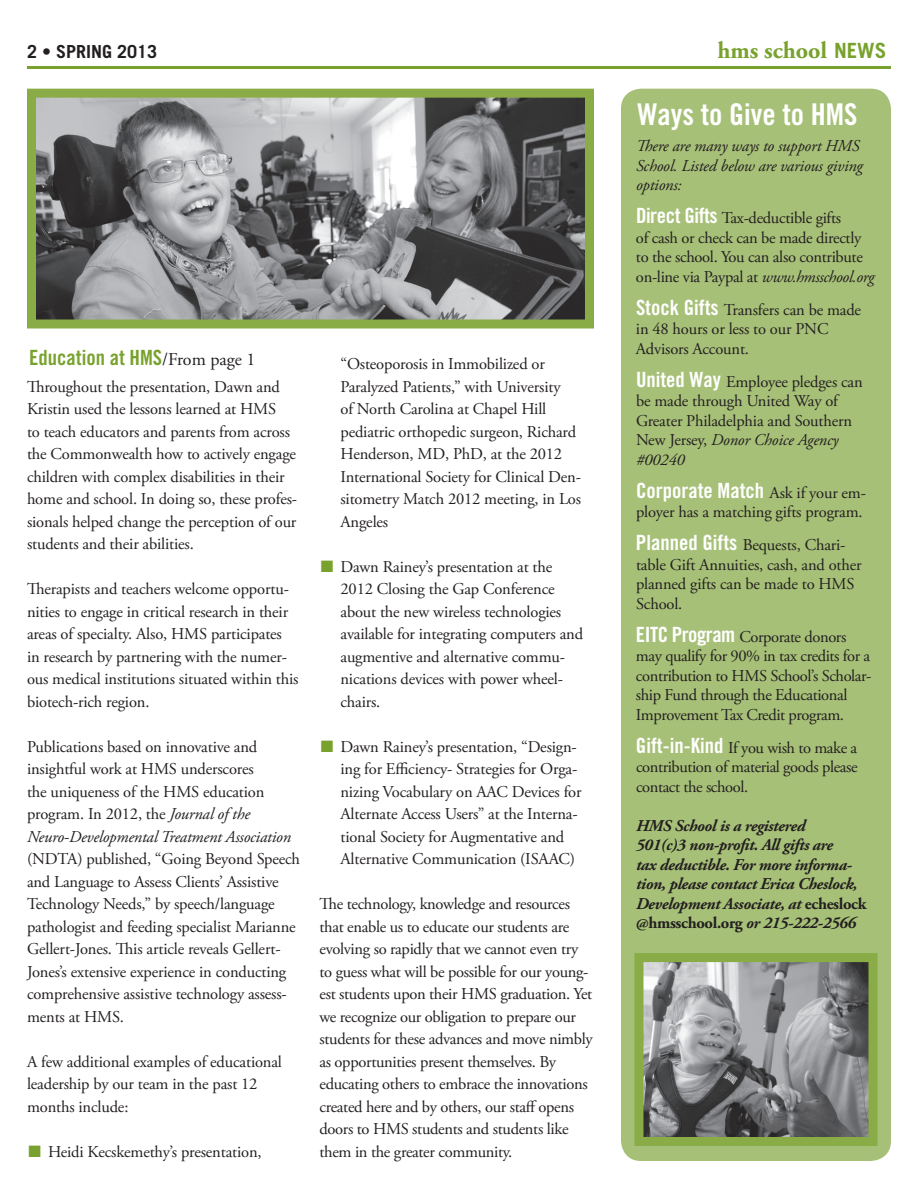
<style>
.page{position:relative;width:918px;height:1188px;background:#fff}
.page>*{position:absolute;margin:0;border:0;box-sizing:border-box;transform-origin:0 0}
.t1{font:30px "Trade Gothic Bold Cond Twenty";color:#fff}
.t2{font:700 24px "Adobe Garamond Pro";color:#78a22d}
.t3{font:21px "Trade Gothic Bold Cond Twenty";color:#fff}
.t4{font:21px "Trade Gothic Bold Cond Twenty";color:#78a22d}
.t5{font:700 18px "Trade Gothic";color:#231f20}
.t6{font:16.5px/22.5px "Adobe Garamond Pro";letter-spacing:-.01em;color:#231f20}
.t7{font:italic 700 16.5px/19.5px "Adobe Garamond Pro";letter-spacing:-.02em;color:#231f20}
.t8{font:italic 16.5px/19.5px "Adobe Garamond Pro";letter-spacing:-.01em;color:#231f20}
.s1{font-family:"Trade Gothic";font-size:21px}
.s2{font-family:"Adobe Garamond Pro";font-size:18px;color:#231f20}
.s3{font-style:italic}
.s4{color:#78a22d}
.s5{font-family:"Trade Gothic Bold Cond Twenty";font-size:21px;color:#fff}
.s6{font-family:"Adobe Garamond Pro";font-size:16.5px;color:#231f20}
.s7{font-style:normal}
</style>
<div class="page">
<hr style="left:27px;top:66px;width:864px;height:3px;background:#78a22d">
<div style="left:621px;top:89px;width:270px;height:1072px;background:#a7c078;border-radius:20px"></div>
<img style="left:644px;top:963px;width:224px;height:173px">
<div style="left:634px;top:953px;width:244px;height:193px;border:9px solid #89ac46"></div>
<img style="left:37px;top:99px;width:547px;height:219px">
<div style="left:27px;top:89px;width:567px;height:239px;border:9px solid #89ac46"></div>
<p class="t5" style="left:27px;top:40px;width:132px">2 • SPRING 2013</p>
<h2 class="t2" style="left:717px;top:36px;width:171px">hms school <span class="s1">NEWS</span></h2>
<p class="t4" style="left:29px;top:345px;width:228px">Education at HMS<span class="s2">/From page 1</span></p>
<p class="t6" style="left:27px;top:376px;width:272px">Throughout the presentation, Dawn and Kristin used the lessons learned at HMS<br>to teach educators and parents from across the Commonwealth how to actively engage children with complex disabilities in their home and school. In doing so, these profes&shy;sionals helped change the perception of our students and their abilities.</p>
<p class="t6" style="left:27px;top:578px;width:273px">Therapists and teachers welcome opportu&shy;nities to engage in critical research in their areas of specialty. Also, HMS participates in research by partnering with the numer&shy;ous medical institutions situated within this biotech-rich region.</p>
<p class="t6" style="left:27px;top:736px;width:265px">Publications based on innovative and insightful work at HMS underscores<br>the uniqueness of the HMS education program. In 2012, the <span class="s3">Journal of the Neuro-Developmental Treatment Association</span></p>
<p class="t6" style="left:27px;top:848px;width:275px">(NDTA) published, “Going Beyond Speech and Language to Assess Clients’ Assistive Technology Needs,” by speech/language pathologist and feeding specialist Marianne Gellert-Jones. This article reveals Gellert-Jones’s extensive experience in conducting comprehensive assistive technology assess&shy;ments at HMS.</p>
<p class="t6" style="left:27px;top:1051px;width:257px">A few additional examples of educational leadership by our team in the past 12 months include:</p>
<p class="t6" style="left:29px;top:1141px;width:235px"><span class="s4">■</span> Heidi Kecskemethy’s presentation,</p>
<p class="t6" style="left:340px;top:353px;width:242px">“Osteoporosis in Immobilized or<br>Paralyzed Patients,” with University<br>of North Carolina at Chapel Hill pediatric orthopedic surgeon, Richard<br>Henderson, MD, PhD, at the 2012<br>International Society for Clinical Den&shy;sitometry Match 2012 meeting, in Los<br>Angeles</p>
<p class="t6" style="left:340px;top:556px;width:244px;text-indent:-20px"><span class="s4">■</span> Dawn Rainey’s presentation at the<br>2012 Closing the Gap Conference about the new wireless technologies available for integrating computers and augmentive and alternative commu&shy;nications devices with power wheel&shy;chairs.</p>
<p class="t6" style="left:340px;top:736px;width:243px;text-indent:-20px"><span class="s4">■</span> Dawn Rainey’s presentation, “Design&shy;ing for Efficiency- Strategies for Orga&shy;nizing Vocabulary on AAC Devices for Alternate Access Users” at the Interna&shy;tional Society for Augmentative and Alternative Communication (ISAAC)</p>
<p class="t6" style="left:319px;top:893px;width:275px">The technology, knowledge and resources that enable us to educate our students are evolving so rapidly that we cannot even try to guess what will be possible for our young&shy;est students upon their HMS graduation. Yet we recognize our obligation to prepare our students for these advances and move nimbly as opportunities present themselves. By educating others to embrace the innovations created here and by others, our staff opens doors to HMS students and students like them in the greater community.</p>
<h1 class="t1" style="left:638px;top:96px;width:221px">Ways to Give to HMS</h1>
<p class="t8" style="left:636px;top:137px;width:228px">There are many ways to support HMS<br>School. Listed below are various giving options:</p>
<p class="t6" style="left:636px;top:209px;width:240px;line-height:19.5px"><span class="s5">Direct Gifts</span> Tax-deductible gifts<br>of cash or check can be made directly to the school. You can also contribute on-line via Paypal at <span class="s3">www.hmsschool.org</span></p>
<p class="t6" style="left:636px;top:300px;width:227px;line-height:19.5px"><span class="s5">Stock Gifts</span> Transfers can be made in 48 hours or less to our PNC<br>Advisors Account.</p>
<p class="t6" style="left:636px;top:372px;width:228px;line-height:19.5px"><span class="s5">United Way</span> Employee pledges can be made through United Way of<br>Greater Philadelphia and Southern<br>New Jersey, <span class="s3">Donor Choice Agency #00240</span></p>
<p class="t3" style="left:636px;top:478px;width:232px">Corporate Match <span class="s6">Ask if your em-</span></p>
<p class="t6" style="left:636px;top:496px;width:228px;line-height:33px">ployer has a matching gifts program.<br><span class="s5">Planned Gifts</span> Bequests, Chari-</p>
<p class="t6" style="left:636px;top:555px;width:227px;line-height:19.5px">table Gift Annuities, cash, and other planned gifts can be made to HMS<br>School.</p>
<p class="t6" style="left:636px;top:627px;width:237px;line-height:19.5px"><span class="s5">EITC Program</span> Corporate donors may qualify for 90% in tax credits for a contribution to HMS School’s Scholar&shy;ship Fund through the Educational Improvement Tax Credit program.</p>
<p class="t6" style="left:636px;top:738px;width:223px;line-height:19.5px;text-align:justify"><span class="s5">Gift-in-Kind</span> If you wish to make a contribution of material goods please contact the school.</p>
<p class="t7" style="left:636px;top:816px;width:232px">HMS School is a registered<br>501(c)3 non-profit. All gifts are<br>tax deductible. For more informa&shy;tion, please contact Erica Cheslock, Development Associate, at <span class="s7">echeslock @hmsschool.org</span> or 215-222-2566</p>
</div>
